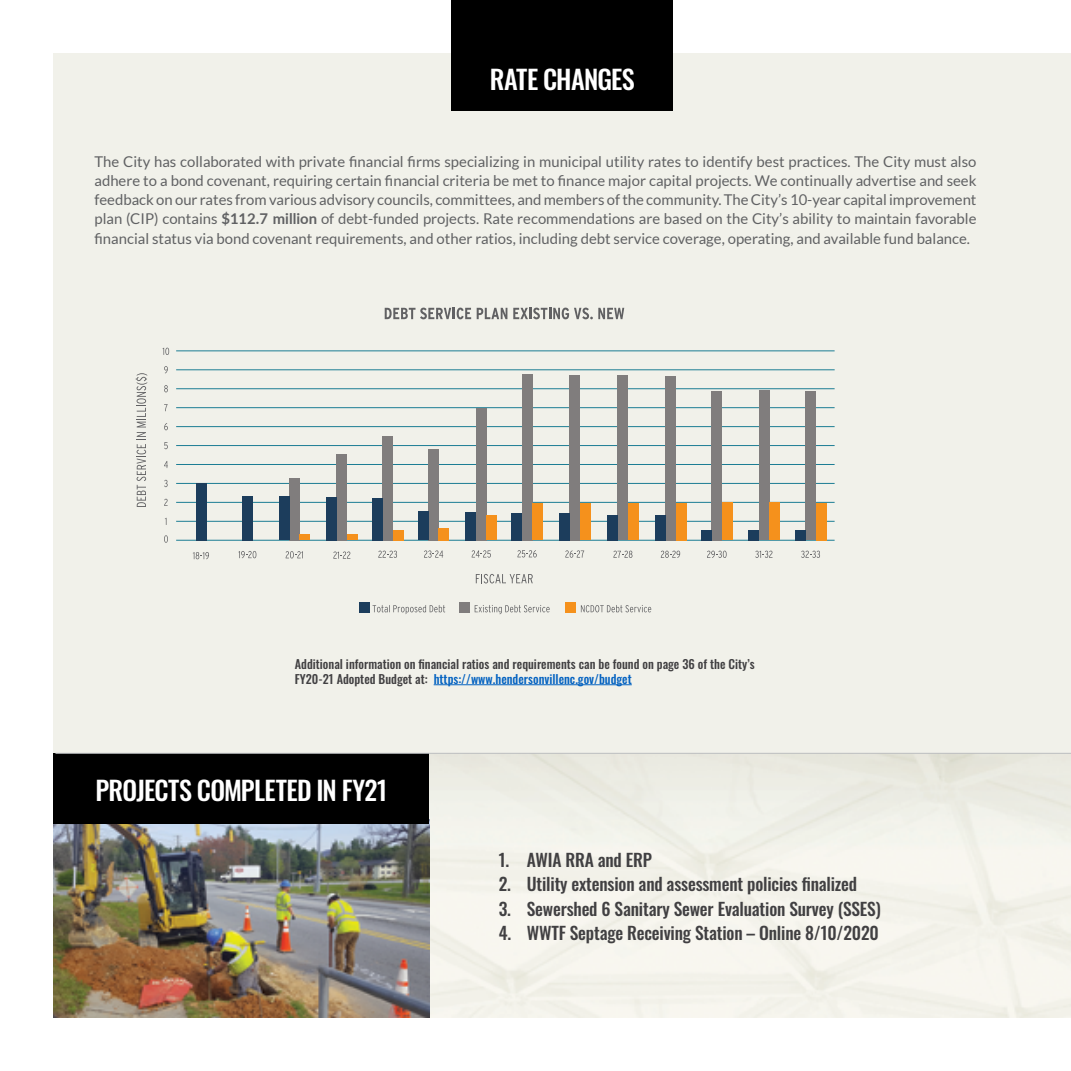
<style>
.page{position:relative;width:1071px;height:1071px;background:#fff}
.page>*{position:absolute;margin:0;border:0;box-sizing:border-box;transform-origin:0 0}
.t1{font:500 26.25px "Oswald";letter-spacing:-.025em;color:#fff}
.t2{font:500 17.5px "Oswald";letter-spacing:-.01em;color:#414042}
.t3{font:14.88px/19.2px "Lato";color:#606163;text-align:justify}
.t4{font:500 12.25px/14.7px "Oswald";color:#414042}
.s1{font-weight:700}
.s2{color:#0563c1}
</style>
<div class="page">
<div style="left:54px;top:53px;width:1017px;height:964px;background:#f1f1ea"></div>
<img style="left:429px;top:754px;width:642px;height:263px">
<hr style="left:176px;top:351px;width:659px;height:1px;background:#1c7d94">
<hr style="left:176px;top:370px;width:659px;height:1px;background:#1c7d94">
<hr style="left:176px;top:388px;width:659px;height:1px;background:#1c7d94">
<hr style="left:176px;top:407px;width:659px;height:1px;background:#1c7d94">
<hr style="left:176px;top:426px;width:659px;height:1px;background:#1c7d94">
<hr style="left:176px;top:445px;width:659px;height:1px;background:#1c7d94">
<hr style="left:176px;top:464px;width:659px;height:1px;background:#1c7d94">
<hr style="left:176px;top:483px;width:659px;height:1px;background:#1c7d94">
<hr style="left:176px;top:502px;width:659px;height:1px;background:#1c7d94">
<hr style="left:176px;top:521px;width:659px;height:1px;background:#1c7d94">
<hr style="left:176px;top:540px;width:659px;height:1px;background:#1c7d94">
<div style="left:196px;top:483px;width:10px;height:57px;background:#1c3d5c"></div>
<div style="left:242px;top:496px;width:11px;height:44px;background:#1c3d5c"></div>
<div style="left:522px;top:374px;width:10px;height:166px;background:#807d7d"></div>
<div style="left:511px;top:513px;width:11px;height:27px;background:#1c3d5c"></div>
<div style="left:532px;top:504px;width:11px;height:36px;background:#f5911c"></div>
<div style="left:570px;top:375px;width:10px;height:165px;background:#807d7d"></div>
<div style="left:559px;top:513px;width:11px;height:27px;background:#1c3d5c"></div>
<div style="left:580px;top:504px;width:11px;height:36px;background:#f5911c"></div>
<div style="left:618px;top:376px;width:10px;height:164px;background:#807d7d"></div>
<div style="left:607px;top:515px;width:11px;height:25px;background:#1c3d5c"></div>
<div style="left:628px;top:503px;width:11px;height:37px;background:#f5911c"></div>
<div style="left:665px;top:376px;width:11px;height:164px;background:#807d7d"></div>
<div style="left:655px;top:515px;width:10px;height:25px;background:#1c3d5c"></div>
<div style="left:676px;top:503px;width:10px;height:37px;background:#f5911c"></div>
<div style="left:712px;top:391px;width:10px;height:149px;background:#807d7d"></div>
<div style="left:701px;top:530px;width:11px;height:10px;background:#1c3d5c"></div>
<div style="left:722px;top:503px;width:11px;height:37px;background:#f5911c"></div>
<div style="left:759px;top:390px;width:10px;height:150px;background:#807d7d"></div>
<div style="left:748px;top:530px;width:11px;height:10px;background:#1c3d5c"></div>
<div style="left:769px;top:503px;width:11px;height:37px;background:#f5911c"></div>
<div style="left:806px;top:391px;width:10px;height:149px;background:#807d7d"></div>
<div style="left:795px;top:530px;width:11px;height:10px;background:#1c3d5c"></div>
<div style="left:816px;top:503px;width:10px;height:37px;background:#f5911c"></div>
<div style="left:476px;top:408px;width:11px;height:132px;background:#807d7d"></div>
<div style="left:466px;top:512px;width:10px;height:28px;background:#1c3d5c"></div>
<div style="left:487px;top:515px;width:10px;height:25px;background:#f5911c"></div>
<div style="left:428px;top:449px;width:11px;height:91px;background:#807d7d"></div>
<div style="left:418px;top:511px;width:10px;height:29px;background:#1c3d5c"></div>
<div style="left:439px;top:528px;width:10px;height:12px;background:#f5911c"></div>
<div style="left:289px;top:478px;width:11px;height:62px;background:#807d7d"></div>
<div style="left:279px;top:497px;width:10px;height:43px;background:#1c3d5c"></div>
<div style="left:300px;top:534px;width:10px;height:6px;background:#f5911c"></div>
<div style="left:337px;top:454px;width:10px;height:86px;background:#807d7d"></div>
<div style="left:326px;top:497px;width:11px;height:43px;background:#1c3d5c"></div>
<div style="left:347px;top:534px;width:11px;height:6px;background:#f5911c"></div>
<div style="left:383px;top:436px;width:10px;height:104px;background:#807d7d"></div>
<div style="left:372px;top:498px;width:11px;height:42px;background:#1c3d5c"></div>
<div style="left:393px;top:530px;width:10px;height:10px;background:#f5911c"></div>
<svg style="left:136px;top:373px;width:11px;height:134px"></svg>
<svg style="left:193px;top:552px;width:16px;height:7px"></svg>
<svg style="left:165px;top:518px;width:2px;height:7px"></svg>
<svg style="left:164px;top:499px;width:4px;height:7px"></svg>
<svg style="left:164px;top:480px;width:4px;height:7px"></svg>
<svg style="left:164px;top:461px;width:4px;height:7px"></svg>
<svg style="left:164px;top:442px;width:4px;height:7px"></svg>
<svg style="left:164px;top:423px;width:4px;height:7px"></svg>
<svg style="left:164px;top:404px;width:4px;height:7px"></svg>
<svg style="left:164px;top:385px;width:4px;height:7px"></svg>
<svg style="left:164px;top:366px;width:4px;height:7px"></svg>
<svg style="left:163px;top:348px;width:6px;height:7px"></svg>
<svg style="left:164px;top:535px;width:4px;height:8px"></svg>
<svg style="left:238px;top:551px;width:18px;height:7px"></svg>
<svg style="left:286px;top:551px;width:17px;height:7px"></svg>
<svg style="left:333px;top:551px;width:17px;height:8px"></svg>
<svg style="left:378px;top:551px;width:19px;height:7px"></svg>
<svg style="left:424px;top:550px;width:19px;height:8px"></svg>
<svg style="left:472px;top:550px;width:19px;height:8px"></svg>
<svg style="left:517px;top:550px;width:20px;height:7px"></svg>
<svg style="left:565px;top:550px;width:19px;height:8px"></svg>
<svg style="left:613px;top:551px;width:19px;height:7px"></svg>
<svg style="left:661px;top:551px;width:19px;height:7px"></svg>
<svg style="left:707px;top:551px;width:20px;height:7px"></svg>
<svg style="left:755px;top:551px;width:18px;height:7px"></svg>
<svg style="left:801px;top:551px;width:19px;height:7px"></svg>
<svg style="left:385px;top:308px;width:86px;height:11px"></svg>
<svg style="left:477px;top:308px;width:30px;height:11px"></svg>
<svg style="left:513px;top:308px;width:111px;height:11px"></svg>
<svg style="left:476px;top:574px;width:57px;height:9px"></svg>
<svg style="left:373px;top:605px;width:72px;height:9px"></svg>
<svg style="left:475px;top:605px;width:75px;height:9px"></svg>
<svg style="left:581px;top:605px;width:70px;height:7px"></svg>
<div style="left:459px;top:603px;width:11px;height:10px;background:#807d7d"></div>
<div style="left:565px;top:603px;width:11px;height:10px;background:#f5911c"></div>
<div style="left:359px;top:603px;width:10px;height:10px;background:#1c3d5c"></div>
<hr style="left:434px;top:684px;width:198px;height:1px;background:#0563c1">
<div style="left:451px;top:0;width:222px;height:111px;background:#000"></div>
<img style="left:54px;top:824px;width:375px;height:193px">
<div style="left:54px;top:753px;width:375px;height:71px;background:#000"></div>
<hr style="left:55px;top:753px;width:1016px;height:1px;background:#bcbec0">
<h1 class="t1" style="left:490px;top:66px;width:146px">RATE CHANGES</h1>
<p class="t3" style="left:94px;top:151px;width:884px">The City has collaborated with private financial firms specializing in municipal utility rates to identify best practices. The City must also adhere to a bond covenant, requiring certain financial criteria be met to finance major capital projects. We continually advertise and seek feedback on our rates from various advisory councils, committees, and members of the community. The City’s 10-year capital improvement plan (CIP) contains <span class="s1">$112.7 million</span> of debt-funded projects. Rate recommendations are based on the City’s ability to maintain favorable financial status via bond covenant requirements, and other ratios, including debt service coverage, operating, and available fund balance.</p>
<p class="t4" style="left:295px;top:657px;width:462px">Additional information on financial ratios and requirements can be found on page 36 of the City’s<br>FY20-21 Adopted Budget at: <span class="s2">https://www.hendersonvillenc.gov/budget</span></p>
<h1 class="t1" style="left:95px;top:776px;width:293px">PROJECTS COMPLETED IN FY21</h1>
<p class="t2" style="left:499px;top:851px;width:155px">1. AWIA RRA and ERP</p>
<p class="t2" style="left:499px;top:875px;width:360px">2. Utility extension and assessment policies finalized</p>
<p class="t2" style="left:499px;top:900px;width:384px">3. Sewershed 6 Sanitary Sewer Evaluation Survey (SSES)</p>
<p class="t2" style="left:499px;top:924px;width:382px">4. WWTF Septage Receiving Station – Online 8/10/2020</p>
</div>
